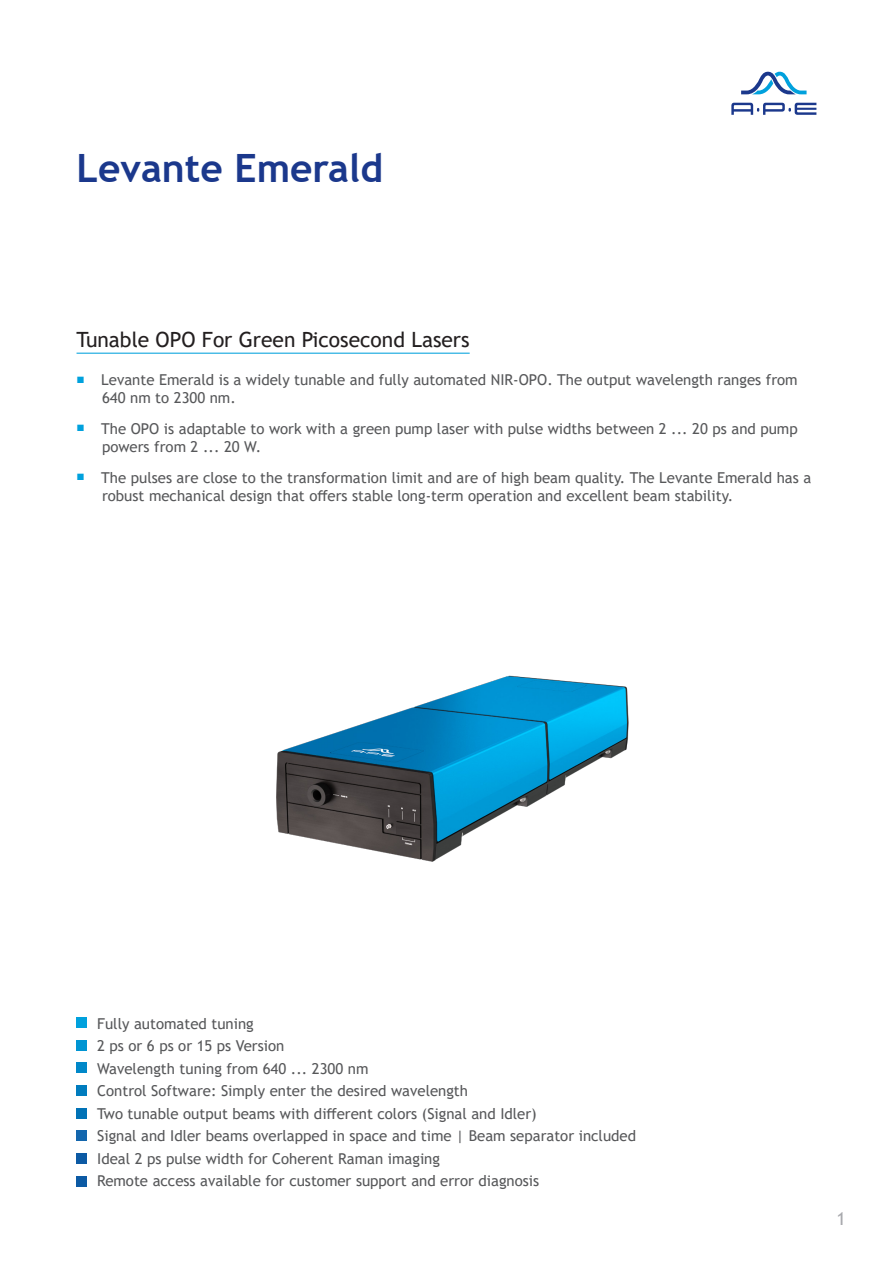
<style>
.page{position:relative;width:893px;height:1263px;background:#fff}
.page>*{position:absolute;margin:0;border:0;box-sizing:border-box;transform-origin:0 0}
.t1{font:700 39px "Trebuchet MS";color:#1b388c}
.t2{font:21px "Trebuchet MS";color:#231f20}
.t3{font:18px "Trebuchet MS";color:#a8a9ad}
.t4{font:15px/22.5px "Trebuchet MS";color:#57585a}
</style>
<div class="page">
<svg style="left:731px;top:103px;width:85px;height:12px"></svg>
<svg style="left:741px;top:72px;width:65px;height:22px"></svg>
<hr style="left:77px;top:353px;width:393px;height:1px;background:#00a1dd">
<img style="left:276px;top:675px;width:353px;height:187px">
<div style="left:77px;top:1017px;width:10px;height:11px;background:#00a1dd"></div>
<div style="left:77px;top:1040px;width:10px;height:11px;background:#0095d3"></div>
<div style="left:77px;top:1063px;width:10px;height:10px;background:#0088c9"></div>
<div style="left:77px;top:1085px;width:10px;height:11px;background:#007cbe"></div>
<div style="left:77px;top:1108px;width:10px;height:10px;background:#0172b6"></div>
<div style="left:77px;top:1130px;width:10px;height:11px;background:#1366ad"></div>
<div style="left:77px;top:1153px;width:10px;height:10px;background:#0c5aa4"></div>
<div style="left:77px;top:1176px;width:10px;height:10px;background:#0c5aa4"></div>
<h1 class="t1" style="left:77px;top:144px;width:308px">Levante Emerald</h1>
<h2 class="t2" style="left:77px;top:326px;width:395px">Tunable OPO For Green Picosecond Lasers</h2>
<p class="t4" style="left:102px;top:371px;width:697px;line-height:18px;text-indent:-26px"><sup>■</sup> Levante Emerald is a widely tunable and fully automated NIR-OPO. The output wavelength ranges from<br>640 nm to 2300 nm.</p>
<p class="t4" style="left:102px;top:420px;width:697px;line-height:18px;text-indent:-26px"><sup>■</sup> The OPO is adaptable to work with a green pump laser with pulse widths between 2 ... 20 ps and pump powers from 2 ... 20 W.</p>
<p class="t4" style="left:102px;top:468px;width:711px;line-height:18px;text-indent:-26px"><sup>■</sup> The pulses are close to the transformation limit and are of high beam quality. The Levante Emerald has a robust mechanical design that offers stable long-term operation and excellent beam stability.</p>
<p class="t4" style="left:97px;top:1012px;width:540px">Fully automated tuning<br>2 ps or 6 ps or 15 ps Version<br>Wavelength tuning from 640 ... 2300 nm<br>Control Software: Simply enter the desired wavelength<br>Two tunable output beams with different colors (Signal and Idler)<br>Signal and Idler beams overlapped in space and time | Beam separator included Ideal 2 ps pulse width for Coherent Raman imaging<br>Remote access available for customer support and error diagnosis</p>
<p class="t3" style="left:837px;top:1207px;width:11px">1</p>
</div>
